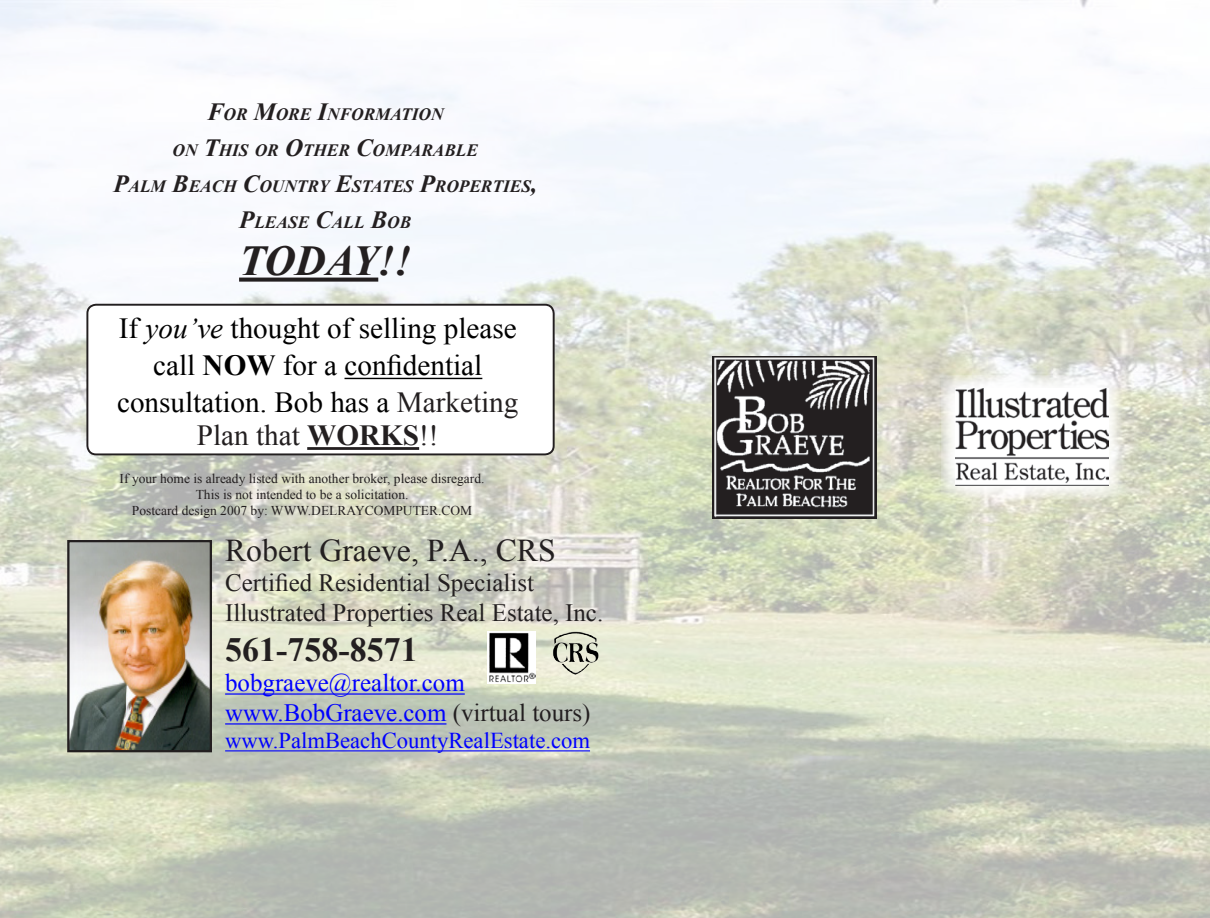
<style>
.page{position:relative;width:1210px;height:918px;background:#fff}
.page>*{position:absolute;margin:0;border:0;box-sizing:border-box;transform-origin:0 0}
.t1{font:italic 700 42.6px "Times New Roman";color:#231f20}
.t2{font:700 33.9px "Times New Roman";color:#231f20}
.t3{font:31.8px "Times New Roman";color:#231f20}
.t4{font:29.1px/36.9px "Times New Roman";color:#000;text-align:center}
.t5{font:29.1px "Times New Roman";color:#231f20}
.t6{font:24.9px "Times New Roman";color:#231f20}
.t7{font:24.9px "Times New Roman";color:#00f}
.t8{font:22.8px "Times New Roman";color:#00f}
.t9{font:italic 700 17.4px/36px "Times New Roman";color:#231f20;text-align:center}
.t10{font:13.5px "Times New Roman";color:#231f20}
.s1{font-size:24.6px}
.s2{font-style:italic}
.s3{font-weight:700}
.s4{color:#231f20}
</style>
<div class="page">
<img style="left:0;top:1px;width:1210px;height:917px">
<hr style="left:225px;top:693px;width:240px;height:2px;background:#00f">
<hr style="left:225px;top:723px;width:221px;height:2px;background:#00f">
<hr style="left:225px;top:750px;width:365px;height:1px;background:#00f">
<img style="left:552px;top:631px;width:44px;height:32px">
<img style="left:70px;top:543px;width:139px;height:206px">
<div style="left:67px;top:540px;width:145px;height:212px;border:2px solid #231f20"></div>
<img style="left:487px;top:631px;width:48px;height:53px">
<svg style="left:941px;top:375px;width:181px;height:124px"></svg>
<img style="left:955px;top:388px;width:153px;height:97px">
<img style="left:712px;top:356px;width:164px;height:162px">
<svg style="left:239px;top:278px;width:139px;height:4px"></svg>
<div style="left:87px;top:305px;width:466px;height:149px;background:#fff;border-radius:9px"></div>
<div style="left:86px;top:304px;width:468px;height:151px;border:2px solid #231f20;border-radius:9px"></div>
<hr style="left:344px;top:378px;width:138px;height:1px;background:#000">
<hr style="left:307px;top:447px;width:112px;height:3px;background:#231f20">
<p class="t9" style="left:207px;top:96px;width:238px"><span class="s1">F</span>OR <span class="s1">M</span>ORE <span class="s1">I</span>NFORMATION</p>
<p class="t9" style="left:172px;top:132px;width:307px">ON <span class="s1">T</span>HIS OR <span class="s1">O</span>THER <span class="s1">C</span>OMPARABLE</p>
<p class="t9" style="left:113px;top:168px;width:425px"><span class="s1">P</span>ALM <span class="s1">B</span>EACH <span class="s1">C</span>OUNTRY <span class="s1">E</span>STATES <span class="s1">P</span>ROPERTIES<span class="s1">,<br>P</span>LEASE <span class="s1">C</span>ALL <span class="s1">B</span>OB</p>
<p class="t1" style="left:239px;top:231px;width:174px">TODAY!!</p>
<p class="t4" style="left:117px;top:310px;width:403px">If <span class="s2">you’ve</span> thought of selling please call <span class="s3">NOW</span> for a confidential consultation. Bob has a <span class="s4">Marketing</span></p>
<p class="t5" style="left:197px;top:416px;width:243px">Plan that <span class="s3">WORKS</span>!!</p>
<p class="t10" style="left:120px;top:470px;width:366px">If your home is already listed with another broker, please disregard.</p>
<p class="t10" style="left:196px;top:485px;width:214px">This is not intended to be a solicitation.</p>
<p class="t10" style="left:132px;top:502px;width:342px">Postcard design 2007 by: WWW.DELRAYCOMPUTER.COM</p>
<p class="t3" style="left:225px;top:529px;width:332px">Robert Graeve, P.A., CRS</p>
<p class="t6" style="left:225px;top:566px;width:310px">Certified Residential Specialist</p>
<p class="t6" style="left:225px;top:596px;width:379px">Illustrated Properties Real Estate, Inc.</p>
<p class="t2" style="left:225px;top:627px;width:194px">561-758-8571</p>
<p class="t7" style="left:225px;top:666px;width:241px">bobgraeve@realtor.com</p>
<p class="t7" style="left:225px;top:696px;width:367px">www.BobGraeve.com <span class="s4">(virtual tours)</span></p>
<p class="t8" style="left:225px;top:725px;width:366px">www.PalmBeachCountyRealEstate.com</p>
</div>
